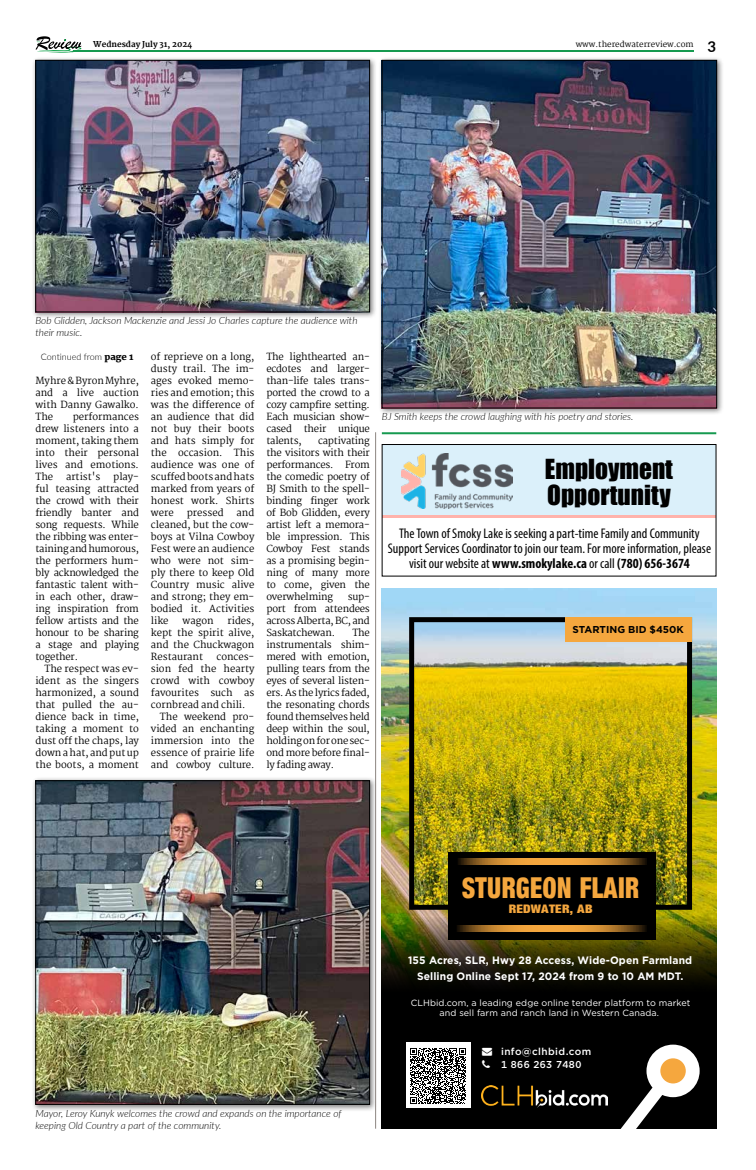
<style>
.page{position:relative;width:756px;height:1170px;background:#fff}
.page>*{position:absolute;margin:0;border:0;box-sizing:border-box;transform-origin:0 0}
.t1{font:28.8px "Harvest";letter-spacing:.02em;color:#f5a73e;scale:.86 1}
.t2{font:25.4px/25.3px "Impact";color:#000}
.t3{font:700 14.9px "Lato";color:#000}
.t4{font:condensed 14px/15px "Myriad Pro";color:#000;text-align:center}
.t5{font:11.8px "Harvest";letter-spacing:.02em;color:#f5a73e;scale:1.12 1}
.t6{font:700 10.7px/15.6px "Gotham";letter-spacing:.01em;color:#fff;text-align:center;scale:.96 1}
.t7{font:italic 300 10px/12px "Lato";color:#000}
.t8{font:500 10px/13.5px "Gotham";letter-spacing:.04em;color:#fff}
.t9{font:700 10px "Gotham";color:#000}
.t10{font:9.7px/12px "Martel";color:#000;text-align:justify}
.t11{font:9.7px "Martel";letter-spacing:-.02em;color:#000}
.t12{font:9px/10.8px "Gotham";letter-spacing:.01em;color:#fff;text-align:center}
.t13{font:300 9px "Lato";color:#000}
.t14{font:8px "Martel";color:#000}
.t15{font:800 8px "Martel";color:#000}
.s1{font-family:"Martel";font-weight:800}
.s2{font-weight:700}
</style>
<div class="page">
<hr style="left:73px;top:51px;width:620px;height:1px;background:#169a50">
<svg style="left:36px;top:36px;width:45px;height:17px"></svg>
<img style="left:382px;top:588px;width:334px;height:328px">
<svg style="left:382px;top:916px;width:334px;height:212px;background:#121203"></svg>
<div style="left:406px;top:1042px;width:64px;height:65px;background:#fff"></div>
<svg style="left:410px;top:1048px;width:56px;height:55px"></svg>
<img style="left:481px;top:1084px;width:126px;height:23px">
<img style="left:415px;top:623px;width:271px;height:280px">
<div style="left:409px;top:617px;width:283px;height:292px;border:5px solid #000"></div>
<div style="left:565px;top:617px;width:126px;height:24px;background:#f5a73e"></div>
<div style="left:447px;top:851px;width:208px;height:88px;background:#000"></div>
<svg style="left:458px;top:858px;width:189px;height:7px"></svg>
<svg style="left:615px;top:1044px;width:84px;height:84px"></svg>
<div style="left:660px;top:1058px;width:25px;height:25px;background:#f5a73e;border-radius:50%"></div>
<svg style="left:457px;top:925px;width:189px;height:6px"></svg>
<div style="left:382px;top:444px;width:333px;height:72px;background:#dbf0fa"></div>
<hr style="left:382px;top:515px;width:333px;height:2px;background:#ffb3ab">
<div style="left:382px;top:444px;width:334px;height:132px;border:1px solid #000"></div>
<img style="left:401px;top:454px;width:111px;height:54px">
<div style="left:31px;top:56px;width:346px;height:263px;background:#000;opacity:.5"></div>
<img style="left:37px;top:62px;width:331px;height:248px">
<div style="left:35px;top:60px;width:335px;height:252px;border:1px solid #000"></div>
<div style="left:31px;top:776px;width:346px;height:335px;background:#000;opacity:.5"></div>
<img style="left:37px;top:782px;width:331px;height:320px">
<div style="left:35px;top:780px;width:335px;height:324px;border:1px solid #000"></div>
<div style="left:378px;top:56px;width:345px;height:359px;background:#000;opacity:.5"></div>
<img style="left:384px;top:62px;width:330px;height:344px">
<div style="left:382px;top:60px;width:334px;height:348px;border:1px solid #000"></div>
<hr style="left:382px;top:432px;width:334px;height:2px;background:#169a50">
<hr style="left:375px;top:432px;width:1px;height:696px;background:#8c8581">
<svg style="left:482px;top:1060px;width:8px;height:7px"></svg>
<p class="t15" style="left:93px;top:39px;width:101px">Wednesday July 31, 2024</p>
<p class="t14" style="left:575px;top:39px;width:119px">www.theredwaterreview.com</p>
<h3 class="t3" style="left:707px;top:36px;width:10px">3</h3>
<p class="t7" style="left:35px;top:314px;width:323px">Bob Glidden, Jackson Mackenzie and Jessi Jo Charles capture the audience with their music.</p>
<p class="t13" style="left:41px;top:351px;width:94px">Continued from <span class="s1">page 1</span></p>
<p class="t10" style="left:35px;top:375px;width:105px">Myhre &amp; Byron Myhre, and a live auction with Danny Gawalko.<br>The</p>
<p class="t10" style="left:35px;top:411px;width:105px;text-indent:37px">performances drew listeners into a moment, taking them into their personal lives and emotions.<br>The</p>
<p class="t10" style="left:66px;top:471px;width:36px">artist's</p>
<p class="t10" style="left:35px;top:471px;width:105px;text-indent:78px">play&shy;ful teasing attracted the crowd with their friendly banter and song requests. While the ribbing was enter&shy;taining and humorous, the performers hum&shy;bly acknowledged the fantastic talent with&shy;in each other, draw&shy;ing inspiration from fellow artists and the honour to be sharing a stage and playing together.</p>
<p class="t10" style="left:35px;top:663px;width:105px;text-indent:9px">The respect was ev&shy;ident as the singers harmonized, a sound that pulled the au&shy;dience back in time, taking a moment to dust off the chaps, lay down a hat, and put up the boots, a moment</p>
<p class="t10" style="left:151px;top:351px;width:105px">of reprieve on a long, dusty trail. The im&shy;ages evoked memo&shy;ries and emotion; this was the difference of an audience that did not buy their boots and hats simply for the occasion. This audience was one of scuffed boots and hats marked from years of honest work. Shirts were</p>
<p class="t10" style="left:151px;top:507px;width:105px;text-indent:86px">and cleaned, but the cow&shy;boys at Vilna Cowboy Fest were an audience who were not sim&shy;ply there to keep Old Country music alive and strong; they em&shy;bodied it. Activities like</p>
<p class="t10" style="left:187px;top:507px;width:38px">pressed</p>
<p class="t10" style="left:151px;top:615px;width:105px;text-indent:77px">rides, kept the spirit alive, and the Chuckwagon Restaurant</p>
<p class="t10" style="left:182px;top:615px;width:32px">wagon</p>
<p class="t10" style="left:216px;top:651px;width:39px">conces-</p>
<p class="t10" style="left:151px;top:663px;width:105px">sion fed the hearty</p>
<p class="t10" style="left:151px;top:675px;width:105px">crowd with cowboy</p>
<p class="t10" style="left:151px;top:687px;width:105px">favourites such as</p>
<p class="t10" style="left:151px;top:699px;width:96px">cornbread and chili.</p>
<p class="t10" style="left:160px;top:711px;width:96px">The weekend pro-</p>
<p class="t10" style="left:151px;top:723px;width:105px">vided an enchanting</p>
<p class="t10" style="left:151px;top:735px;width:105px">immersion into the</p>
<p class="t10" style="left:151px;top:747px;width:105px">essence of prairie life</p>
<p class="t11" style="left:151px;top:759px;width:105px">and cowboy culture.</p>
<p class="t10" style="left:266px;top:351px;width:105px">The lighthearted an&shy;ecdotes and larger&shy;than-life tales trans&shy;ported the crowd to a cozy campfire setting.<br>Each musician show&shy;cased their unique talents,</p>
<p class="t10" style="left:266px;top:435px;width:105px;text-indent:52px">captivating the visitors with their performances. From the comedic poetry of BJ Smith to the spell&shy;binding finger work of Bob Glidden, every artist left a memora&shy;ble impression. This Cowboy Fest stands as a promising begin&shy;ning of many more to come, given the overwhelming</p>
<p class="t10" style="left:266px;top:591px;width:105px;text-indent:81px">sup&shy;port from attendees across Alberta, BC, and Saskatchewan.</p>
<p class="t10" style="left:266px;top:627px;width:105px;text-indent:86px">The instrumentals shim&shy;mered with emotion, pulling tears from the eyes of several listen&shy;ers. As the lyrics faded, the resonating chords found themselves held deep within the soul, holding on for one sec&shy;ond more before final&shy;ly fading away.</p>
<p class="t7" style="left:382px;top:410px;width:253px">BJ Smith keeps the crowd laughing with his poetry and stories.</p>
<h2 class="t2" style="left:545px;top:456px;width:129px">Employment<br>Opportunity</h2>
<h3 class="t4" style="left:388px;top:525px;width:325px">The Town of Smoky Lake is seeking a part-time Family and Community<br>Support Services Coordinator to join our team. For more information, please visit our website at <span class="s2">www.smokylake.ca</span> or call <span class="s2">(780) 656-3674</span></h3>
<p class="t9" style="left:572px;top:622px;width:113px">STARTING BID $450K</p>
<p class="t7" style="left:35px;top:1106px;width:307px">Mayor, Leroy Kunyk welcomes the crowd and expands on the importance of keeping Old Country a part of the community.</p>
<h1 class="t1" style="left:462px;top:871px;width:207px">STURGEON FLAIR</h1>
<p class="t5" style="left:508px;top:901px;width:76px">REDWATER, AB</p>
<p class="t6" style="left:408px;top:952px;width:297px">155 Acres, SLR, Hwy 28 Access, Wide-Open Farmland<br>Selling Online Sept 17, 2024 from 9 to 10 AM MDT.</p>
<p class="t12" style="left:410px;top:996px;width:281px">CLHbid.com, a leading edge online tender platform to market and sell farm and ranch land in Western Canada.</p>
<p class="t8" style="left:501px;top:1044px;width:92px;text-indent:-19px">→ info@clhbid.com<br>1 866 263 7480</p>
</div>
